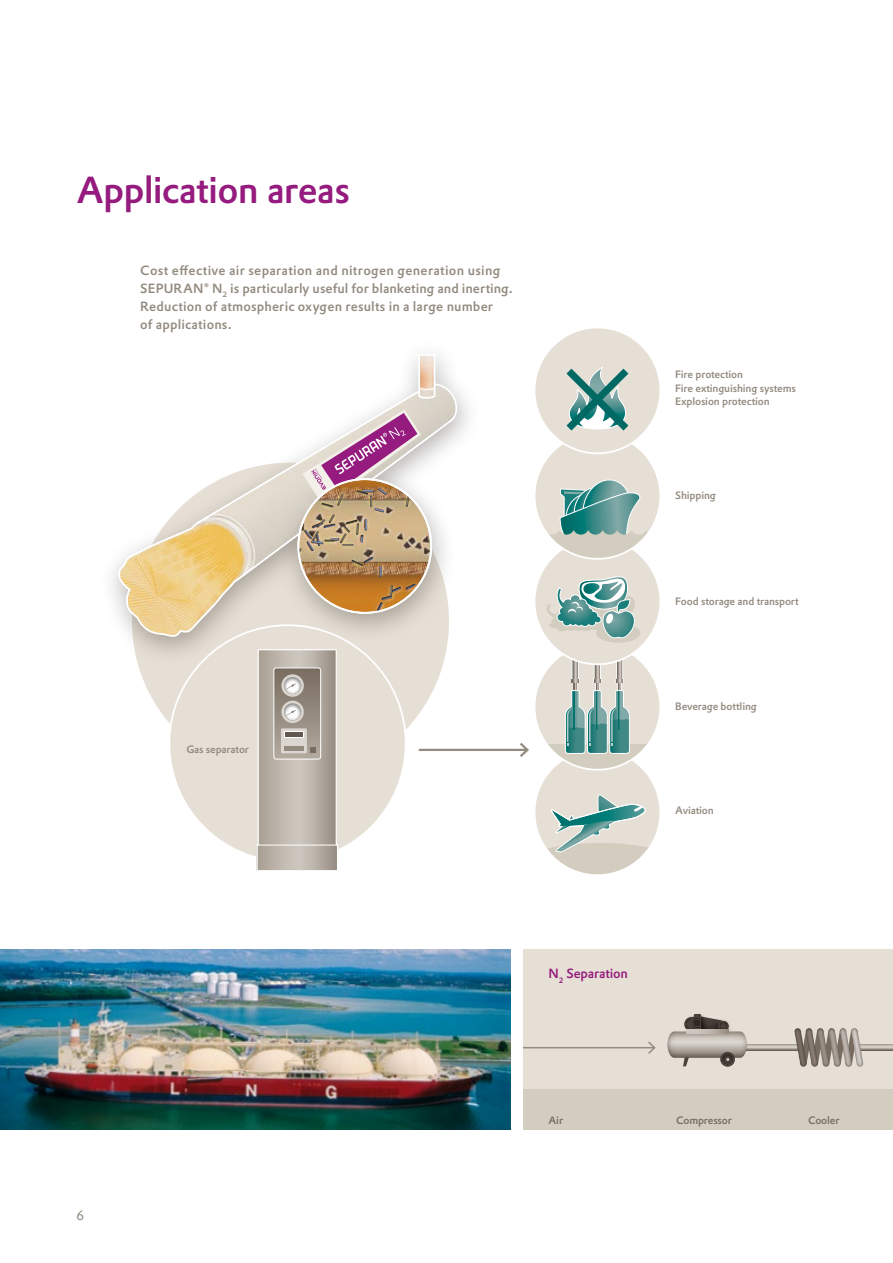
<style>
.page{position:relative;width:893px;height:1263px;background:#fff}
.page>*{position:absolute;margin:0;border:0;box-sizing:border-box;transform-origin:0 0}
.t1{font:500 36.9px "Evonik Prokyon";letter-spacing:-.025em;color:#951c7e}
.t2{font:500 13.2px/18px "Evonik Prokyon";letter-spacing:.01em;color:#938b80}
.t3{font:500 13.2px "Evonik Prokyon";letter-spacing:-.015em;color:#951c7e}
.t4{font:13.2px "Evonik Prokyon";color:#938b80}
.t5{font:500 10.5px/13.5px "Evonik Prokyon";letter-spacing:-.015em;color:#938b80}
.t6{font:500 10.5px "Evonik Prokyon";letter-spacing:-.015em;color:#786c61}
</style>
<div class="page">
<div style="left:523px;top:950px;width:370px;height:180px;background:#e5dfd5"></div>
<div style="left:523px;top:1089px;width:370px;height:41px;background:#d3cdbf"></div>
<div style="left:132px;top:463px;width:317px;height:317px;background:#e6dfd5;border-radius:50%"></div>
<div style="left:169px;top:625px;width:237px;height:237px;background:#e6dfd5;border-radius:50%"></div>
<svg style="left:256px;top:667px;width:83px;height:204px;background:#b7afa6"></svg>
<svg style="left:748px;top:1044px;width:145px;height:6px"></svg>
<svg style="left:778px;top:1028px;width:100px;height:39px"></svg>
<hr style="left:523px;top:1047px;width:132px;height:1px;background:#938b80">
<svg style="left:646px;top:1041px;width:9px;height:13px"></svg>
<img style="left:0;top:950px;width:510px;height:180px">
<hr style="left:419px;top:749px;width:108px;height:2px;background:#938b80">
<svg style="left:517px;top:743px;width:12px;height:14px"></svg>
<div style="left:534px;top:749px;width:126px;height:126px;background:#e6dfd5;border-radius:50%"></div>
<svg style="left:534px;top:793px;width:126px;height:82px"></svg>
<div style="left:98px;top:338px;width:384px;height:329px;background:#2e2722;opacity:.35"></div>
<svg style="left:116px;top:382px;width:343px;height:256px"></svg>
<svg style="left:417px;top:353px;width:19px;height:47px"></svg>
<div style="left:534px;top:644px;width:126px;height:126px;background:#e6dfd5;border-radius:50%"></div>
<svg style="left:551px;top:744px;width:96px;height:25px;fill:#d3cdbf"></svg>
<div style="left:534px;top:538px;width:126px;height:126px;background:#e6dfd5;border-radius:50%"></div>
<div style="left:596px;top:623px;width:44px;height:20px;background:#d3cdbf;border-radius:50%"></div>
<svg style="left:546px;top:576px;width:91px;height:178px"></svg>
<div style="left:534px;top:433px;width:126px;height:126px;background:#e6dfd5;border-radius:50%"></div>
<svg style="left:545px;top:476px;width:113px;height:83px"></svg>
<div style="left:534px;top:327px;width:126px;height:126px;background:#e6dfd5;border-radius:50%"></div>
<svg style="left:566px;top:367px;width:62px;height:64px"></svg>
<img style="left:298px;top:409px;width:133px;height:204px">
<svg style="left:667px;top:1015px;width:80px;height:52px"></svg>
<svg style="left:686px;top:1029px;width:42px;height:4px"></svg>
<h1 class="t1" style="left:77px;top:160px;width:275px">Application areas</h1>
<p class="t2" style="left:140px;top:260px;width:374px">Cost effective air separation and nitrogen generation using SEPURAN® N<sub>2</sub> is particularly useful for blanketing and inerting.<br>Reduction of atmospheric oxygen results in a large number<br>of applications.</p>
<p class="t5" style="left:186px;top:742px;width:64px">Gas separator</p>
<p class="t5" style="left:675px;top:367px;width:122px">Fire protection<br>Fire extinguishing systems<br>Explosion protection</p>
<p class="t5" style="left:675px;top:488px;width:42px">Shipping</p>
<p class="t5" style="left:675px;top:593px;width:125px">Food storage and transport</p>
<p class="t5" style="left:675px;top:699px;width:83px">Beverage bottling</p>
<p class="t5" style="left:675px;top:803px;width:40px">Aviation</p>
<p class="t4" style="left:77px;top:1205px;width:9px">6</p>
<p class="t3" style="left:549px;top:963px;width:81px">N<sub>2</sub> Separation</p>
<p class="t6" style="left:549px;top:1112px;width:16px">Air</p>
<p class="t6" style="left:676px;top:1112px;width:57px">Compressor</p>
<p class="t6" style="left:808px;top:1112px;width:33px">Cooler</p>
</div>
